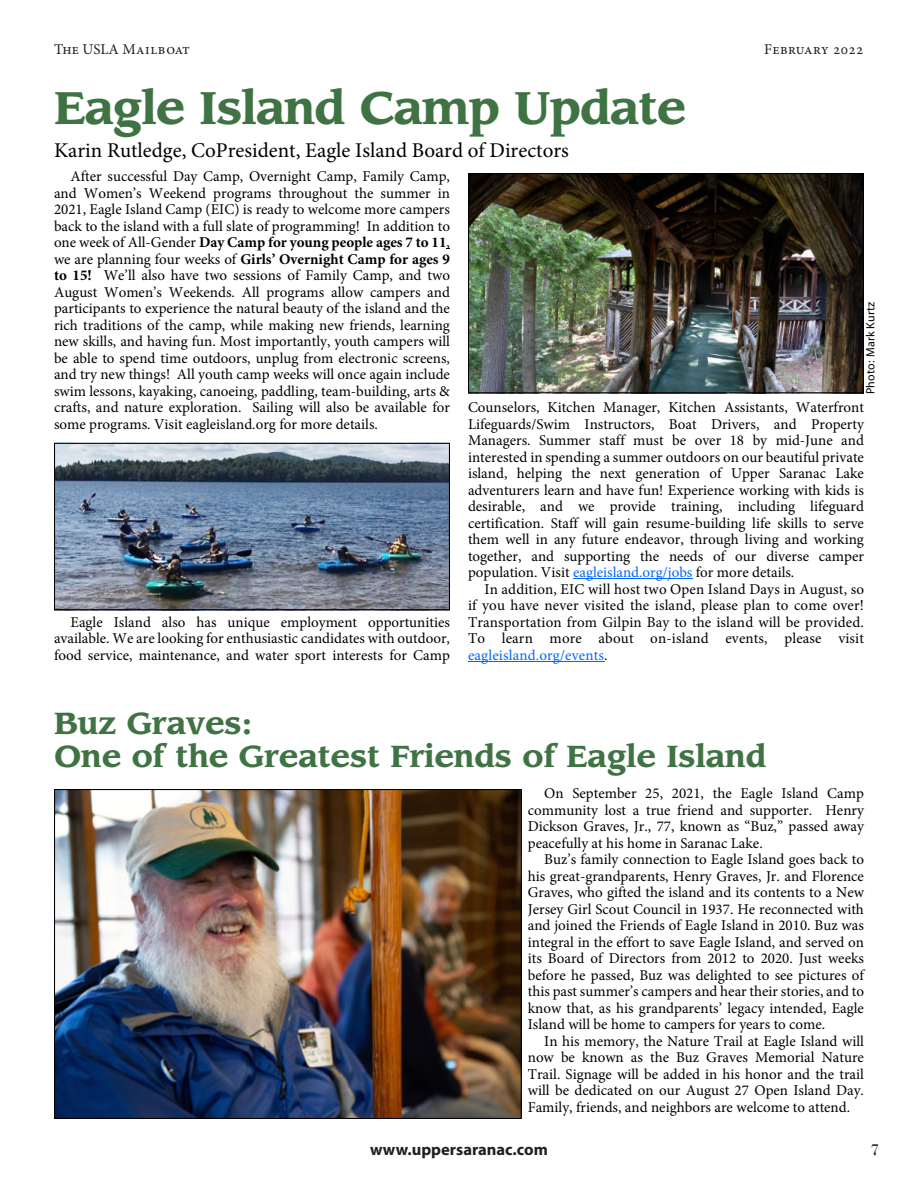
<style>
.page{position:relative;width:918px;height:1188px;background:#fff}
.page>*{position:absolute;margin:0;border:0;box-sizing:border-box;transform-origin:0 0}
.t1{font:700 45px "Leawood";letter-spacing:-.015em;color:#407343}
.t2{font:700 30px/33px "Leawood";color:#407343}
.t3{font:21px "Minion Pro";color:#000}
.t4{font:700 16.5px "Myriad Pro";color:#231f20}
.t5{font:16.5px "Bodoni";color:#231f20}
.t6{font:15px/16.5px "Minion Pro";color:#000;text-align:justify}
.t7{font:15px "Minion Pro";letter-spacing:.005em;color:#231f20}
.t8{font:15px "Minion Pro";letter-spacing:.025em;color:#231f20}
.t9{font:12px "Myriad Pro";letter-spacing:.02em;color:#000}
.s1{font-weight:700}
.s2{color:#06f}
</style>
<div class="page">
<hr style="left:573px;top:578px;width:119px;height:1px;background:#06f">
<hr style="left:468px;top:661px;width:136px;height:1px;background:#06f">
<img style="left:54px;top:443px;width:396px;height:167px">
<img style="left:468px;top:173px;width:396px;height:220px">
<img style="left:54px;top:789px;width:468px;height:330px">
<p class="t7" style="left:54px;top:43px;width:137px">The USLA Mailboat</p>
<p class="t8" style="left:764px;top:43px;width:101px">February 2022</p>
<h1 class="t1" style="left:54px;top:89px;width:634px">Eagle Island Camp Update</h1>
<h3 class="t3" style="left:54px;top:141px;width:516px">Karin Rutledge, CoPresident, Eagle Island Board of Directors</h3>
<p class="t6" style="left:54px;top:170px;width:398px;text-indent:16px">After successful Day Camp, Overnight Camp, Family Camp, and Women’s Weekend programs throughout the summer in 2021, Eagle Island Camp (EIC) is ready to welcome more campers back to the island with a full slate of programming! In addition to one week of All-Gender <span class="s1">Day Camp for young people ages 7 to 11</span>, we are planning four weeks of <span class="s1">Girls’ Overnight Camp for ages 9 to 15!</span> We’ll also have two sessions of Family Camp, and two August Women’s Weekends. All programs allow campers and participants to experience the natural beauty of the island and the rich traditions of the camp, while making new friends, learning new skills, and having fun. Most importantly, youth campers will be able to spend time outdoors, unplug from electronic screens, and try new things! All youth camp weeks will once again include swim lessons, kayaking, canoeing, paddling, team-building, arts &amp; crafts, and nature exploration. Sailing will also be available for some programs. Visit eagleisland.org for more details.</p>
<p class="t9" style="left:865px;top:394px;width:94px;rotate:-90deg">Photo: Mark Kurtz</p>
<p class="t6" style="left:468px;top:401px;width:398px">Counselors, Kitchen Manager, Kitchen Assistants, Waterfront Lifeguards/Swim Instructors, Boat Drivers, and Property Managers. Summer staff must be over 18 by mid-June and interested in spending a summer outdoors on our beautiful private island, helping the next generation of Upper Saranac Lake adventurers learn and have fun! Experience working with kids is desirable, and we provide training, including lifeguard certification. Staff will gain resume-building life skills to serve them well in any future endeavor, through living and working together, and supporting the needs of our diverse camper population. Visit <span class="s2">eagleisland.org/jobs</span> for more details.</p>
<p class="t6" style="left:468px;top:582px;width:398px;text-indent:16px">In addition, EIC will host two Open Island Days in August, so if you have never visited the island, please plan to come over!<br>Transportation from Gilpin Bay to the island will be provided.<br>To learn more about on-island events, please visit <span class="s2">eagleisland.org/events</span>.</p>
<p class="t6" style="left:54px;top:615px;width:397px;text-indent:16px">Eagle Island also has unique employment opportunities available. We are looking for enthusiastic candidates with outdoor, food service, maintenance, and water sport interests for Camp</p>
<h2 class="t2" style="left:54px;top:710px;width:714px">Buz Graves:<br>One of the Greatest Friends of Eagle Island</h2>
<p class="t6" style="left:528px;top:786px;width:338px;text-indent:16px">On September 25, 2021, the Eagle Island Camp community lost a true friend and supporter. Henry Dickson Graves, Jr., 77, known as “Buz,” passed away peacefully at his home in Saranac Lake.</p>
<p class="t6" style="left:528px;top:852px;width:338px;text-indent:16px">Buz’s family connection to Eagle Island goes back to his great-grandparents, Henry Graves, Jr. and Florence Graves, who gifted the island and its contents to a New Jersey Girl Scout Council in 1937. He reconnected with and joined the Friends of Eagle Island in 2010. Buz was integral in the effort to save Eagle Island, and served on its Board of Directors from 2012 to 2020. Just weeks before he passed, Buz was delighted to see pictures of this past summer’s campers and hear their stories, and to know that, as his grandparents’ legacy intended, Eagle Island will be home to campers for years to come.</p>
<p class="t6" style="left:528px;top:1034px;width:338px;text-indent:16px">In his memory, the Nature Trail at Eagle Island will now be known as the Buz Graves Memorial Nature Trail. Signage will be added in his honor and the trail will be dedicated on our August 27 Open Island Day.<br>Family, friends, and neighbors are welcome to attend.</p>
<p class="t4" style="left:370px;top:1143px;width:179px">www.uppersaranac.com</p>
<p class="t5" style="left:871px;top:1143px;width:10px">7</p>
</div>
